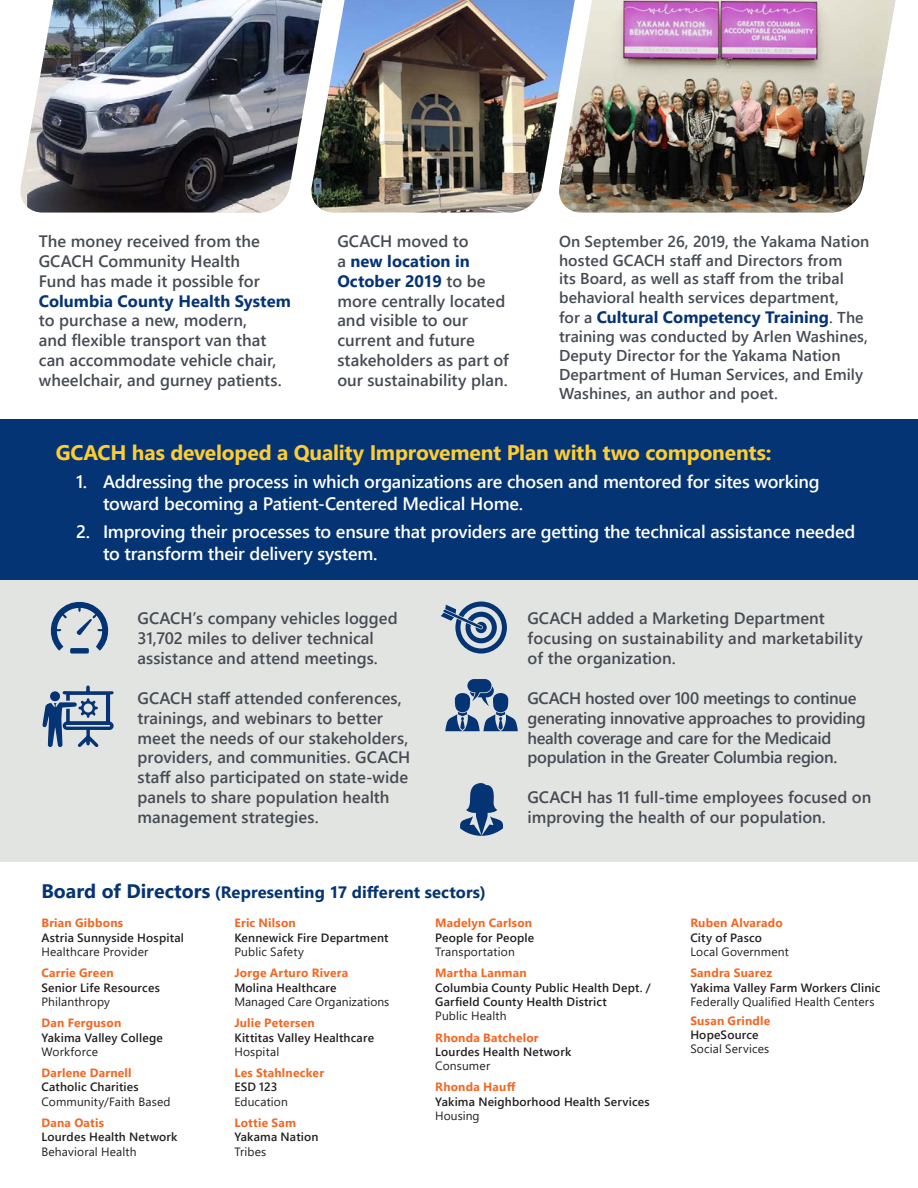
<style>
.page{position:relative;width:918px;height:1188px;background:#fff}
.page>*{position:absolute;margin:0;border:0;box-sizing:border-box;transform-origin:0 0}
.t1{font:700 21px "Segoe UI";letter-spacing:-.01em;color:#fecd33}
.t2{font:600 18px/21.6px "Segoe UI";letter-spacing:-.01em;color:#fff}
.t3{font:600 16.5px/19.8px "Segoe UI";color:#464b54}
.t4{font:600 16.5px/19.8px "Segoe UI";letter-spacing:-.02em;color:#464b54}
.t5{font:700 16.5px "Segoe UI";letter-spacing:.005em;color:#053474}
.t6{font:600 15.75px/18.9px "Segoe UI";letter-spacing:.005em;color:#464b54}
.t7{font:600 12px/14.4px "Segoe UI";letter-spacing:.015em;color:#231f20}
.t8{font:12px "Segoe UI";letter-spacing:.01em;color:#231f20}
.t9{font:700 12px "Segoe UI";letter-spacing:.015em;color:#f36824}
.s1{font-weight:700;color:#053474}
.s2{font-weight:600;font-size:15.75px;color:#464b54}
.s3{font-size:19.5px}
</style>
<div class="page">
<div style="left:0;top:419px;width:918px;height:443px;background:#e2e4e2"></div>
<div style="left:0;top:419px;width:918px;height:161px;background:#053474"></div>
<img style="left:27px;top:0;width:283px;height:213px">
<img style="left:310px;top:0;width:245px;height:213px">
<img style="left:557px;top:0;width:339px;height:213px">
<svg style="left:42px;top:686px;width:72px;height:61px"></svg>
<div style="left:50px;top:691px;width:10px;height:10px;background:#053474;border-radius:50%"></div>
<svg style="left:50px;top:602px;width:59px;height:52px"></svg>
<svg style="left:441px;top:602px;width:66px;height:52px"></svg>
<svg style="left:445px;top:679px;width:73px;height:52px"></svg>
<svg style="left:460px;top:783px;width:43px;height:53px"></svg>
<p class="t3" style="left:39px;top:230px;width:254px">The money received from the<br>GCACH Community Health<br>Fund has made it possible for<br><span class="s1">Columbia County Health System </span>to purchase a new, modern,<br>and flexible transport van that can accommodate vehicle chair, wheelchair, and gurney patients.</p>
<p class="t3" style="left:337px;top:230px;width:173px">GCACH moved to<br>a <span class="s1">new location in<br>October 2019</span> to be more centrally located and visible to our current and future stakeholders as part of our sustainability plan.</p>
<p class="t6" style="left:559px;top:230px;width:312px">On September 26, 2019, the Yakama Nation hosted GCACH staff and Directors from<br>its Board, as well as staff from the tribal behavioral health services department,</p>
<p class="t5" style="left:559px;top:302px;width:306px"><span class="s2">for a</span> Cultural Competency Training<span class="s2">. The</span></p>
<p class="t6" style="left:559px;top:326px;width:310px">training was conducted by Arlen Washines, Deputy Director for the Yakama Nation Department of Human Services, and Emily Washines, an author and poet.</p>
<p class="t1" style="left:56px;top:432px;width:717px">GCACH has developed a Quality Improvement Plan with two components:</p>
<p class="t2" style="left:103px;top:469px;width:718px;text-indent:-27px">1. Addressing the process in which organizations are chosen and mentored for sites working toward becoming a Patient-Centered Medical Home.</p>
<p class="t2" style="left:103px;top:519px;width:754px;text-indent:-27px">2. Improving their processes to ensure that providers are getting the technical assistance needed to transform their delivery system.</p>
<p class="t3" style="left:138px;top:607px;width:262px">GCACH’s company vehicles logged<br>31,702 miles to deliver technical assistance and attend meetings.</p>
<p class="t3" style="left:138px;top:687px;width:274px">GCACH staff attended conferences, trainings, and webinars to better meet the needs of our stakeholders, providers, and communities. GCACH staff also participated on state-wide panels to share population health management strategies.</p>
<p class="t3" style="left:527px;top:607px;width:337px">GCACH added a Marketing Department focusing on sustainability and marketability of the organization.</p>
<p class="t4" style="left:527px;top:687px;width:340px">GCACH hosted over 100 meetings to continue generating innovative approaches to providing health coverage and care for the Medicaid population in the Greater Columbia region.</p>
<p class="t3" style="left:527px;top:786px;width:345px">GCACH has 11 full-time employees focused on improving the health of our population.</p>
<p class="t5" style="left:41px;top:877px;width:446px"><span class="s3">Board of Directors</span> (Representing 17 different sectors)</p>
<p class="t9" style="left:41px;top:912px;width:83px">Brian Gibbons</p>
<p class="t7" style="left:41px;top:929px;width:144px">Astria Sunnyside Hospital</p>
<p class="t8" style="left:41px;top:940px;width:108px">Healthcare Provider</p>
<p class="t9" style="left:41px;top:962px;width:74px">Carrie Green</p>
<p class="t7" style="left:41px;top:979px;width:120px">Senior Life Resources</p>
<p class="t8" style="left:41px;top:990px;width:70px">Philanthropy</p>
<p class="t9" style="left:41px;top:1012px;width:81px">Dan Ferguson</p>
<p class="t7" style="left:41px;top:1029px;width:123px">Yakima Valley College</p>
<p class="t8" style="left:41px;top:1040px;width:58px">Workforce</p>
<p class="t9" style="left:41px;top:1061px;width:92px">Darlene Darnell</p>
<p class="t7" style="left:41px;top:1079px;width:99px">Catholic Charities</p>
<p class="t8" style="left:41px;top:1090px;width:131px">Community/Faith Based</p>
<p class="t9" style="left:41px;top:1111px;width:64px">Dana Oatis</p>
<p class="t7" style="left:41px;top:1129px;width:138px">Lourdes Health Network</p>
<p class="t8" style="left:41px;top:1140px;width:97px">Behavioral Health</p>
<p class="t9" style="left:234px;top:912px;width:63px">Eric Nilson</p>
<p class="t7" style="left:234px;top:929px;width:156px">Kennewick Fire Department</p>
<p class="t8" style="left:234px;top:940px;width:71px">Public Safety</p>
<p class="t9" style="left:234px;top:962px;width:115px">Jorge Arturo Rivera</p>
<p class="t7" style="left:234px;top:979px;width:104px">Molina Healthcare</p>
<p class="t8" style="left:234px;top:990px;width:157px">Managed Care Organizations</p>
<p class="t9" style="left:234px;top:1012px;width:82px">Julie Petersen</p>
<p class="t7" style="left:234px;top:1029px;width:141px">Kittitas Valley Healthcare</p>
<p class="t8" style="left:234px;top:1040px;width:46px">Hospital</p>
<p class="t9" style="left:234px;top:1061px;width:91px">Les Stahlnecker</p>
<p class="t7" style="left:234px;top:1079px;width:45px">ESD 123</p>
<p class="t8" style="left:234px;top:1090px;width:55px">Education</p>
<p class="t9" style="left:234px;top:1111px;width:63px">Lottie Sam</p>
<p class="t7" style="left:234px;top:1129px;width:86px">Yakama Nation</p>
<p class="t8" style="left:234px;top:1140px;width:33px">Tribes</p>
<p class="t9" style="left:435px;top:912px;width:98px">Madelyn Carlson</p>
<p class="t7" style="left:435px;top:929px;width:100px">People for People</p>
<p class="t8" style="left:435px;top:940px;width:81px">Transportation</p>
<p class="t9" style="left:435px;top:962px;width:93px">Martha Lanman</p>
<p class="t7" style="left:435px;top:979px;width:217px">Columbia County Public Health Dept. /<br>Garfield County Health District</p>
<p class="t8" style="left:435px;top:1005px;width:73px">Public Health</p>
<p class="t9" style="left:435px;top:1026px;width:105px">Rhonda Batchelor</p>
<p class="t7" style="left:435px;top:1043px;width:138px">Lourdes Health Network</p>
<p class="t8" style="left:435px;top:1055px;width:56px">Consumer</p>
<p class="t9" style="left:435px;top:1076px;width:82px">Rhonda Hauff</p>
<p class="t7" style="left:435px;top:1093px;width:216px">Yakima Neighborhood Health Services</p>
<p class="t8" style="left:435px;top:1105px;width:46px">Housing</p>
<p class="t9" style="left:690px;top:912px;width:94px">Ruben Alvarado</p>
<p class="t7" style="left:690px;top:929px;width:73px">City of Pasco</p>
<p class="t8" style="left:690px;top:940px;width:100px">Local Government</p>
<p class="t9" style="left:690px;top:962px;width:83px">Sandra Suarez</p>
<p class="t7" style="left:690px;top:979px;width:192px">Yakima Valley Farm Workers Clinic</p>
<p class="t8" style="left:690px;top:990px;width:186px">Federally Qualified Health Centers</p>
<p class="t9" style="left:690px;top:1009px;width:81px">Susan Grindle</p>
<p class="t7" style="left:690px;top:1027px;width:70px">HopeSource</p>
<p class="t8" style="left:690px;top:1038px;width:81px">Social Services</p>
</div>
